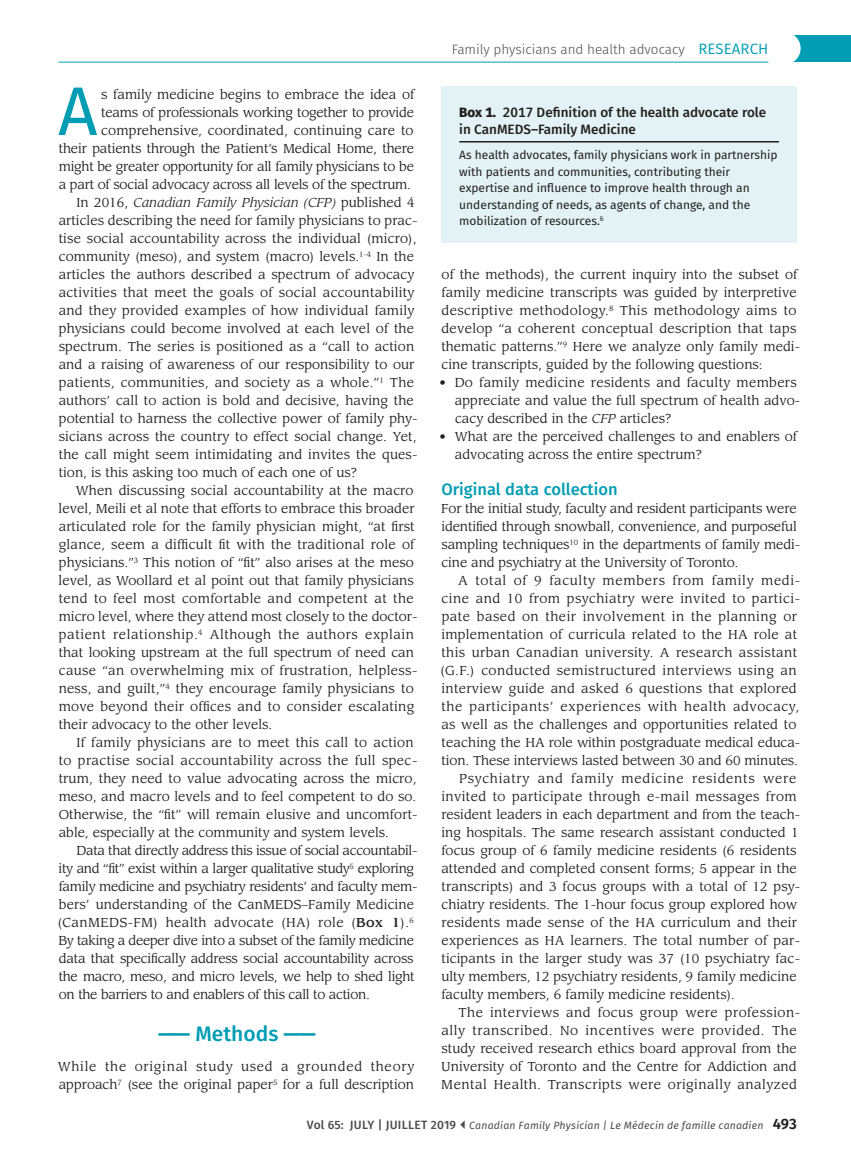
<style>
.page{position:relative;width:851px;height:1161px;background:#fff}
.page>*{position:absolute;margin:0;border:0;box-sizing:border-box;transform-origin:0 0}
.DropCap3{font:68.85px "Fira Sans";color:#009db4}
.Level1Head{font:500 21px "Fira Sans";color:#009db4}
.Level3Head{font:500 16.5px "Fira Sans";color:#009db4}
.BoxTitle{font:500 13.5px/16.5px "Fira Sans";color:#231f20}
.t1{font:300 13.5px "Fira Sans";color:#4b4c4d}
.ParagraphIndent{font:12.75px/18px "Leawood Std";letter-spacing:.01em;color:#231f20}
.Paragraph{font:12.75px/18px "Leawood Std";color:#231f20}
.ParagraphIndent-2{font:12.75px/18px "Leawood Std";letter-spacing:.03em;color:#231f20}
.ParagraphIndent-3{font:12.75px/18px "Leawood Std";letter-spacing:-.025em;color:#231f20}
.DropCap3-2{font:12.75px/18px "Leawood Std";letter-spacing:-.02em;color:#231f20;text-align:right}
.ParagraphIndent-4{font:12.75px/18px "Leawood Std";letter-spacing:.035em;color:#231f20}
.Bullet{font:12.75px/18px "Leawood Std";color:#231f20}
.InfoBOX{font:12px/16.5px "Fira Sans";color:#231f20}
.t2{font:italic 10.5px "Fira Sans";letter-spacing:.015em;color:#4b4c4d}
.s1{font-style:italic}
.s2{font-weight:500}
.s3{font-weight:700}
.s4{font-weight:400;font-size:15px;color:#009db4}
.s5{font-weight:800}
.s6{font-weight:500;font-style:normal;font-size:12px}
.s7{font-weight:600;font-style:normal;font-size:15px;color:#231f20}
</style>
<div class="page">
<div style="left:793px;top:35px;width:57px;height:27px;background:#009db4"></div>
<div style="left:768px;top:32px;width:32px;height:32px;background:#fff;border-radius:50%"></div>
<hr style="left:58px;top:62px;width:710px;height:1px;background:#009db4">
<div style="left:441px;top:86px;width:355px;height:157px;background:#e3f2f5"></div>
<hr style="left:459px;top:141px;width:319px;height:1px;background:#231f20">
<p class="DropCap3" style="left:58px;top:59px;width:41px">A</p>
<p class="DropCap3-2" style="left:59px;top:86px;width:357px">s family medicine begins to embrace the idea of<br>teams of professionals working together to provide comprehensive, coordinated, continuing care to<br>their patients through the Patient’s Medical Home, there might be greater opportunity for all family physicians to be a part of social advocacy across all levels of the spectrum.</p>
<p class="ParagraphIndent" style="left:59px;top:194px;width:360px;text-indent:18px">In 2016, <span class="s1">Canadian Family Physician (CFP)</span> published 4 articles describing the need for family physicians to prac&shy;tise social accountability across the individual (micro), community (meso), and system (macro) levels.<sup>1-4</sup> In the articles the authors described a spectrum of advocacy activities that meet the goals of social accountability and they provided examples of how individual family physicians could become involved at each level of the spectrum. The series is positioned as a “call to action and a raising of awareness of our responsibility to our patients, communities, and society as a whole.”<sup>1</sup> The authors’ call to action is bold and decisive, having the potential to harness the collective power of family phy&shy;sicians across the country to effect social change. Yet, the call might seem intimidating and invites the ques&shy;tion, is this asking too much of each one of us?</p>
<p class="ParagraphIndent" style="left:59px;top:482px;width:360px;text-indent:17px">When discussing social accountability at the macro level, Meili et al note that efforts to embrace this broader articulated role for the family physician might, “at first glance, seem a difficult fit with the traditional role of physicians.”<sup>3</sup> This notion of “fit” also arises at the meso level, as Woollard et al point out that family physicians tend to feel most comfortable and competent at the micro level, where they attend most closely to the doctor&shy;patient relationship.<sup>4</sup> Although the authors explain that looking upstream at the full spectrum of need can cause “an overwhelming mix of frustration, helpless&shy;ness, and guilt,”<sup>4</sup> they encourage family physicians to move beyond their offices and to consider escalating their advocacy to the other levels.</p>
<p class="ParagraphIndent" style="left:59px;top:734px;width:360px;text-indent:18px">If family physicians are to meet this call to action to practise social accountability across the full spec&shy;trum, they need to value advocating across the micro, meso, and macro levels and to feel competent to do so.<br>Otherwise, the “fit” will remain elusive and uncomfort&shy;able, especially at the community and system levels.</p>
<p class="ParagraphIndent-3" style="left:58px;top:842px;width:361px;text-indent:19px">Data that directly address this issue of social accountabil&shy;ity and “fit” exist within a larger qualitative study<sup>5</sup> exploring family medicine and psychiatry residents’ and faculty mem&shy;bers’ understanding of the CanMEDS–Family Medicine (CanMEDS-FM) health advocate (HA) role (<span class="s2">Box 1</span>).<sup>6<br></sup>By taking a deeper dive into a subset of the family medicine data that specifically address social accountability across the macro, meso, and micro levels, we help to shed light on the barriers to and enablers of this call to action.</p>
<p class="Level1Head" style="left:158px;top:1017px;width:159px"><span class="s3">——</span> Methods <span class="s3">——</span></p>
<p class="Paragraph" style="left:58px;top:1058px;width:358px">While the original study used a grounded theory approach<sup>7</sup> (see the original paper<sup>5</sup> for a full description</p>
<p class="t1" style="left:451px;top:40px;width:318px">Family physicians and health advocacy <span class="s4">RESEARCH</span></p>
<p class="BoxTitle" style="left:459px;top:103px;width:308px"><span class="s5">Box 1.</span> 2017 Definition of the health advocate role in CanMEDS–Family Medicine</p>
<p class="InfoBOX" style="left:459px;top:146px;width:320px">As health advocates, family physicians work in partnership with patients and communities, contributing their expertise and influence to improve health through an understanding of needs, as agents of change, and the mobilization of resources.<sup>6</sup></p>
<p class="Paragraph" style="left:441px;top:266px;width:360px">of the methods), the current inquiry into the subset of family medicine transcripts was guided by interpretive descriptive methodology.<sup>8</sup> This methodology aims to develop “a coherent conceptual description that taps thematic patterns.”<sup>9</sup> Here we analyze only family medi&shy;cine transcripts, guided by the following questions:</p>
<p class="Bullet" style="left:455px;top:374px;width:347px;text-indent:-15px">• Do family medicine residents and faculty members appreciate and value the full spectrum of health advo&shy;cacy described in the <span class="s1">CFP</span> articles?</p>
<p class="Bullet" style="left:455px;top:428px;width:344px;text-indent:-15px">• What are the perceived challenges to and enablers of advocating across the entire spectrum?</p>
<p class="Level3Head" style="left:441px;top:476px;width:178px">Original data collection</p>
<p class="Paragraph" style="left:441px;top:500px;width:360px">For the initial study, faculty and resident participants were identified through snowball, convenience, and purposeful sampling techniques<sup>10</sup> in the departments of family medi&shy;cine and psychiatry at the University of Toronto.</p>
<p class="ParagraphIndent-2" style="left:440px;top:572px;width:361px;text-indent:18px">A total of 9 faculty members from family medi&shy;cine and 10 from psychiatry were invited to partici&shy;pate based on their involvement in the planning or implementation of curricula related to the HA role at this urban Canadian university. A research assistant (G.F.) conducted semistructured interviews using an interview guide and asked 6 questions that explored the participants’ experiences with health advocacy, as well as the challenges and opportunities related to teaching the HA role within postgraduate medical educa&shy;tion. These interviews lasted between 30 and 60 minutes.</p>
<p class="ParagraphIndent" style="left:441px;top:770px;width:360px;text-indent:18px">Psychiatry and family medicine residents were invited to participate through e-mail messages from resident leaders in each department and from the teach&shy;ing hospitals. The same research assistant conducted 1 focus group of 6 family medicine residents (6 residents attended and completed consent forms; 5 appear in the transcripts) and 3 focus groups with a total of 12 psy&shy;chiatry residents. The 1-hour focus group explored how residents made sense of the HA curriculum and their experiences as HA learners. The total number of par&shy;ticipants in the larger study was 37 (10 psychiatry fac&shy;ulty members, 12 psychiatry residents, 9 family medicine faculty members, 6 family medicine residents).</p>
<p class="ParagraphIndent-4" style="left:441px;top:1004px;width:360px;text-indent:17px">The interviews and focus group were profession&shy;ally transcribed. No incentives were provided. The study received research ethics board approval from the University of Toronto and the Centre for Addiction and Mental Health. Transcripts were originally analyzed</p>
<p class="t2" style="left:307px;top:1117px;width:491px"><span class="s6">Vol 65: JULY | JUILLET 2019</span> Canadian Family Physician | Le Médecin de famille canadien <span class="s7">493</span></p>
</div>
